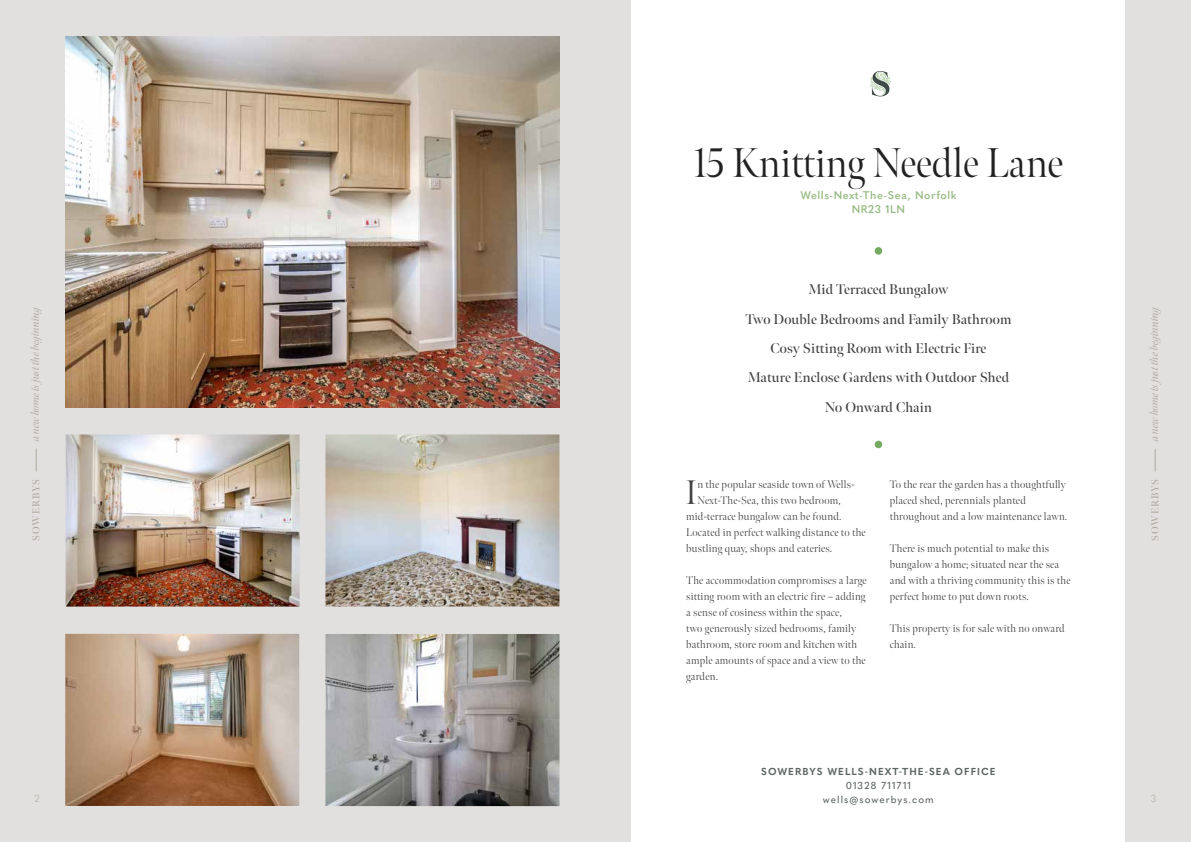
<style>
.page{position:relative;width:1191px;height:842px;background:#fff}
.page>*{position:absolute;margin:0;border:0;box-sizing:border-box;transform-origin:0 0}
.t1{font:300 41.5px "Meno Banner";color:#222223}
.t2{font:300 34px "Meno Banner";color:#434141}
.t3{font:600 14px/29.3px "Meno Banner";letter-spacing:.01em;color:#434141;text-align:center}
.t4{font:300 11px/16px "Meno Banner";letter-spacing:.02em;color:#434141}
.t5{font:italic 11px "Meno Banner";letter-spacing:-.01em;color:#ada8a0}
.t6{font:600 11px/14px "Quasimoda";letter-spacing:.05em;color:#96ba81;text-align:center}
.t7{font:700 10px "Quasimoda";letter-spacing:.1em;color:#5e6662}
.t8{font:500 10px/14px "Quasimoda";letter-spacing:.1em;color:#5e6662;text-align:center}
.t9{font:600 10px "Meno Banner";letter-spacing:.08em;color:#ada8a0}
.t10{font:300 10px "Quasimoda";color:#ada8a0}
</style>
<div class="page">
<div style="left:0;top:0;width:595px;height:842px;background:#e2e0df"></div>
<div style="left:595px;top:0;width:596px;height:842px;background:#e2e0df"></div>
<svg style="left:36px;top:449px;width:1px;height:22px"></svg>
<svg style="left:1155px;top:449px;width:1px;height:22px"></svg>
<img style="left:66px;top:36px;width:493px;height:371px">
<img style="left:325px;top:434px;width:234px;height:173px">
<div style="left:631px;top:0;width:494px;height:842px;background:#fff"></div>
<svg style="left:870px;top:71px;width:21px;height:25px"></svg>
<div style="left:874px;top:247px;width:8px;height:8px;background:#76aa62;border-radius:50%"></div>
<div style="left:874px;top:441px;width:8px;height:7px;background:#76aa62;border-radius:50%"></div>
<img style="left:66px;top:434px;width:234px;height:173px">
<img style="left:325px;top:634px;width:234px;height:172px">
<img style="left:65px;top:634px;width:234px;height:172px">
<h1 class="t1" style="left:693px;top:138px;width:371px">15 Knitting Needle Lane</h1>
<p class="t6" style="left:800px;top:187px;width:158px">Wells-Next-The-Sea, Norfolk<br>NR23 1LN</p>
<p class="t3" style="left:745px;top:275px;width:267px">Mid Terraced Bungalow<br>Two Double Bedrooms and Family Bathroom<br>Cosy Sitting Room with Electric Fire<br>Mature Enclose Gardens with Outdoor Shed<br>No Onward Chain</p>
<p class="t5" style="left:29px;top:441px;width:138px;rotate:-90deg">a new home is just the beginning</p>
<p class="t5" style="left:1147px;top:441px;width:138px;rotate:-90deg">a new home is just the beginning</p>
<h2 class="t2" style="left:685px;top:472px;width:13px">I</h2>
<p class="t4" style="left:697px;top:477px;width:158px">n the popular seaside town of Wells-</p>
<p class="t9" style="left:30px;top:541px;width:63px;rotate:-90deg">SOWERBYS</p>
<p class="t9" style="left:1149px;top:541px;width:63px;rotate:-90deg">SOWERBYS</p>
<p class="t4" style="left:889px;top:477px;width:179px">To the rear the garden has a thoughtfully placed shed, perennials planted throughout and a low maintenance lawn.</p>
<p class="t4" style="left:889px;top:541px;width:182px">There is much potential to make this bungalow a home; situated near the sea and with a thriving community this is the perfect home to put down roots.</p>
<p class="t4" style="left:889px;top:621px;width:176px">This property is for sale with no onward chain.</p>
<p class="t4" style="left:697px;top:493px;width:145px">Next-The-Sea, this two bedroom,</p>
<p class="t4" style="left:686px;top:509px;width:157px">mid-terrace bungalow can be found.</p>
<p class="t4" style="left:686px;top:525px;width:181px">Located in perfect walking distance to the</p>
<p class="t4" style="left:686px;top:541px;width:148px">bustling quay, shops and eateries.</p>
<p class="t4" style="left:686px;top:573px;width:182px">The accommodation compromises a large sitting room with an electric fire – adding a sense of cosiness within the space,<br>two generously sized bedrooms, family bathroom, store room and kitchen with ample amounts of space and a view to the garden.</p>
<p class="t7" style="left:761px;top:764px;width:236px">SOWERBYS WELLS-NEXT-THE-SEA OFFICE</p>
<p class="t8" style="left:823px;top:778px;width:112px">01328 711711 wells@sowerbys.com</p>
<p class="t10" style="left:35px;top:791px;width:7px">2</p>
<p class="t10" style="left:1150px;top:791px;width:7px">3</p>
</div>
